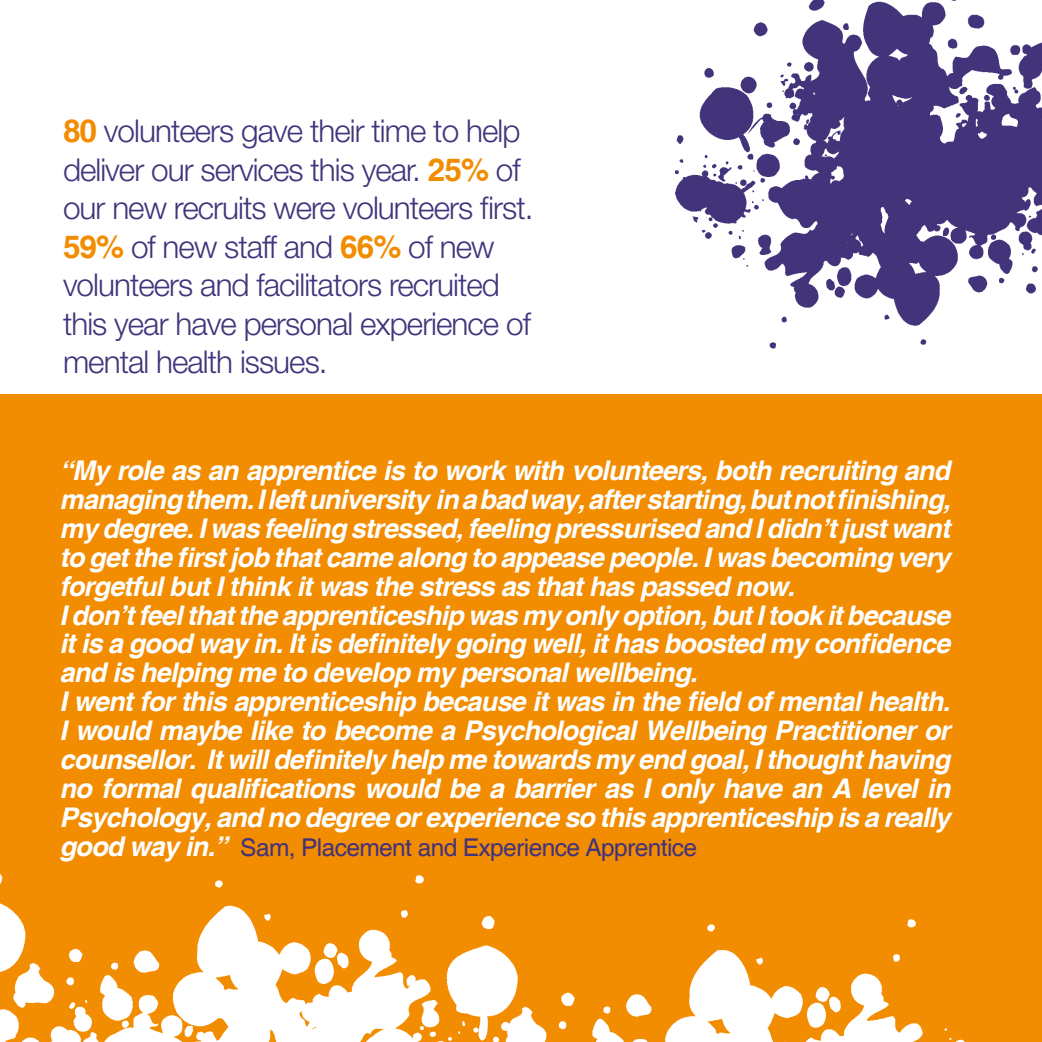
<style>
.page{position:relative;width:1042px;height:1042px;background:#fff}
.page>*{position:absolute;margin:0;border:0;box-sizing:border-box;transform-origin:0 0}
.t1{font:300 31.5px/38.5px "Helvetica Neue LT Std";letter-spacing:-.03em;color:#42337b}
.t2{font:italic 700 27.12px/28.9px "Helvetica";letter-spacing:-.03em;color:#fff}
.t3{font:24.5px "Helvetica";letter-spacing:-.025em;color:#42337b}
.s1{font-family:"Helvetica";font-weight:700;color:#f28c00}
.s2{font-weight:700;font-style:italic;font-size:27.12px;color:#fff}
</style>
<div class="page">
<div style="left:0;top:394px;width:1042px;height:648px;background:#f28c00"></div>
<img style="left:0;top:874px;width:424px;height:168px">
<img style="left:369px;top:916px;width:596px;height:126px">
<img style="left:675px;top:0;width:367px;height:349px">
<p class="t1" style="left:63px;top:111px;width:472px"><span class="s1">80</span> volunteers gave their time to help deliver our services this year. <span class="s1">25%</span> of our new recruits were volunteers first.<br><span class="s1">59%</span> of new staff and <span class="s1">66%</span> of new volunteers and facilitators recruited this year have personal experience of mental health issues.</p>
<p class="t2" style="left:60px;top:457px;width:892px">“My role as an apprentice is to work with volunteers, both recruiting and managing them. I left university in a bad way, after starting, but not finishing, my degree. I was feeling stressed, feeling pressurised and I didn’t just want to get the first job that came along to appease people. I was becoming very forgetful but I think it was the stress as that has passed now.<br>I don’t feel that the apprenticeship was my only option, but I took it because it is a good way in. It is definitely going well, it has boosted my confidence and is helping me to develop my personal wellbeing.<br>I went for this apprenticeship because it was in the field of mental health.<br>I would maybe like to become a Psychological Wellbeing Practitioner or counsellor. It will definitely help me towards my end goal, I thought having no formal qualifications would be a barrier as I only have an A level in Psychology, and no degree or experience so this apprenticeship is a really</p>
<p class="t3" style="left:60px;top:833px;width:639px"><span class="s2">good way in.”</span> Sam, Placement and Experience Apprentice</p>
</div>
